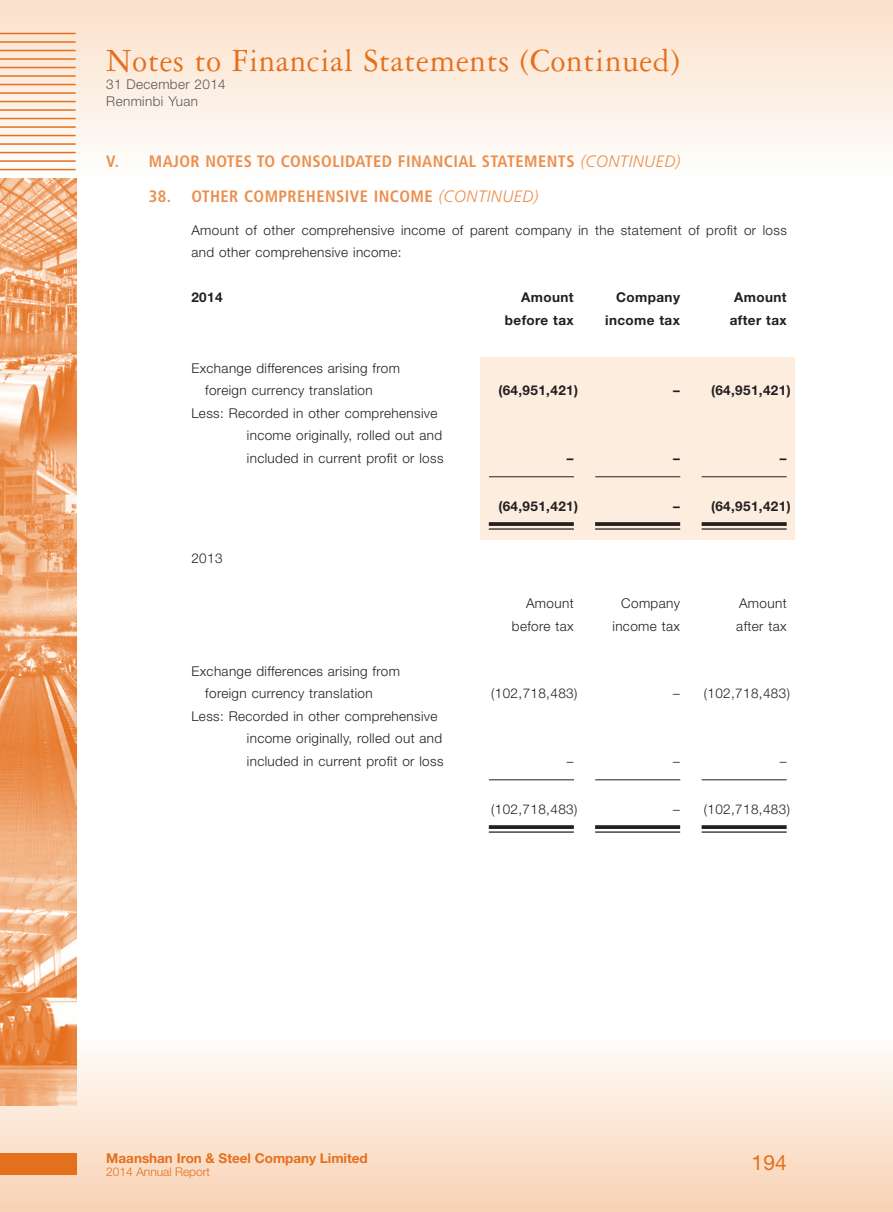
<style>
.page{position:relative;width:893px;height:1212px;background:#fff}
.page>*{position:absolute;margin:0;border:0;box-sizing:border-box;transform-origin:0 0}
.t1{font:34.5px "Garamond 3 LT Std";letter-spacing:.025em;color:#e4701e;scale:.95 1}
.t2{font:21px "Helvetica Neue LT Std";color:#e4701e}
.t3{font:700 condensed 16.5px "Frutiger LT Std";letter-spacing:.025em;color:#eb8f4e}
.t4{font:italic 300 16.5px "Frutiger LT Std";letter-spacing:.03em;color:#eb8f4e}
.t5{font:300 13.5px/22.5px "Helvetica Neue LT Std";letter-spacing:.03em;color:#231f20}
.t6{font:700 13.5px "Helvetica Neue LT Std";letter-spacing:.03em;color:#231f20}
.t7{font:700 13.5px "Helvetica Neue LT Std";color:#e4701e}
.t8{font:300 13.5px/16.5px "Helvetica Neue LT Std";letter-spacing:.03em;color:#57585a}
.t9{font:300 12px "Helvetica Neue LT Std";color:#e4701e}
.s1{font-weight:700;font-style:normal;font-stretch:condensed}
</style>
<div class="page">
<div style="left:0;top:1032px;width:893px;height:180px;background:linear-gradient(to bottom,#fefefd,#f9d2b3)"></div>
<div style="left:0;top:0;width:893px;height:181px;background:linear-gradient(to bottom,#fbe0c9,#fefefd)"></div>
<img style="left:0;top:179px;width:77px;height:927px">
<hr style="left:0;top:169px;width:76px;height:1px;background:#e4701e">
<hr style="left:0;top:160px;width:76px;height:2px;background:#e4701e">
<hr style="left:0;top:152px;width:76px;height:1px;background:#e4701e">
<hr style="left:0;top:143px;width:76px;height:2px;background:#e4701e">
<hr style="left:0;top:135px;width:76px;height:1px;background:#e4701e">
<hr style="left:0;top:126px;width:76px;height:2px;background:#e4701e">
<hr style="left:0;top:118px;width:76px;height:1px;background:#e4701e">
<hr style="left:0;top:109px;width:76px;height:2px;background:#e4701e">
<hr style="left:0;top:101px;width:76px;height:1px;background:#e4701e">
<hr style="left:0;top:92px;width:76px;height:2px;background:#e4701e">
<hr style="left:0;top:84px;width:76px;height:1px;background:#e4701e">
<hr style="left:0;top:75px;width:76px;height:2px;background:#e4701e">
<hr style="left:0;top:67px;width:76px;height:1px;background:#e4701e">
<hr style="left:0;top:58px;width:76px;height:2px;background:#e4701e">
<hr style="left:0;top:50px;width:76px;height:1px;background:#e4701e">
<hr style="left:0;top:41px;width:76px;height:2px;background:#e4701e">
<hr style="left:0;top:33px;width:76px;height:1px;background:#e4701e">
<div style="left:0;top:1153px;width:77px;height:22px;background:#e4701e"></div>
<div style="left:480px;top:357px;width:315px;height:183px;background:#fceddf"></div>
<hr style="left:489px;top:476px;width:85px;height:1px;background:#231f20">
<hr style="left:595px;top:476px;width:85px;height:1px;background:#231f20">
<hr style="left:702px;top:476px;width:85px;height:1px;background:#231f20">
<svg style="left:489px;top:522px;width:85px;height:4px"></svg>
<hr style="left:489px;top:528px;width:85px;height:2px;background:#231f20">
<svg style="left:595px;top:522px;width:85px;height:4px"></svg>
<hr style="left:595px;top:528px;width:85px;height:2px;background:#231f20">
<svg style="left:702px;top:522px;width:85px;height:4px"></svg>
<hr style="left:702px;top:528px;width:85px;height:2px;background:#231f20">
<hr style="left:489px;top:779px;width:85px;height:1px;background:#231f20">
<hr style="left:595px;top:779px;width:85px;height:1px;background:#231f20">
<hr style="left:702px;top:779px;width:85px;height:1px;background:#231f20">
<svg style="left:489px;top:825px;width:85px;height:4px"></svg>
<hr style="left:489px;top:831px;width:85px;height:2px;background:#231f20">
<svg style="left:595px;top:825px;width:85px;height:4px"></svg>
<hr style="left:595px;top:831px;width:85px;height:2px;background:#231f20">
<svg style="left:702px;top:825px;width:85px;height:4px"></svg>
<hr style="left:702px;top:831px;width:85px;height:2px;background:#231f20">
<h1 class="t1" style="left:106px;top:42px;width:605px">Notes to Financial Statements (Continued)</h1>
<p class="t8" style="left:106px;top:76px;width:121px">31 December 2014<br>Renminbi Yuan</p>
<p class="t3" style="left:106px;top:151px;width:109px">V. MAJOR NOTES</p>
<p class="t3" style="left:257px;top:151px;width:45px">TO CONSO</p>
<p class="t3" style="left:332px;top:151px;width:216px">LIDATE D FINANCIAL STATE MENTS</p>
<p class="t4" style="left:580px;top:152px;width:101px">(CONTINUED)</p>
<p class="t3" style="left:149px;top:187px;width:36px">38. OT</p>
<p class="t3" style="left:210px;top:187px;width:115px">HER COMPREHENSI</p>
<p class="t4" style="left:350px;top:187px;width:190px"><span class="s1">VE IN COME</span> (CONTINUED)</p>
<p class="t5" style="left:191px;top:218px;width:597px">Amount of other comprehensive income of parent company in the statement of profit or loss and other comprehensive income:</p>
<p class="t6" style="left:191px;top:289px;width:33px">2014</p>
<p class="t6" style="left:521px;top:289px;width:54px">Amount</p>
<p class="t6" style="left:616px;top:289px;width:65px">Company</p>
<p class="t6" style="left:734px;top:289px;width:54px">Amount</p>
<p class="t6" style="left:505px;top:312px;width:70px">before tax</p>
<p class="t6" style="left:605px;top:312px;width:76px">income tax</p>
<p class="t6" style="left:730px;top:312px;width:58px">after tax</p>
<p class="t5" style="left:205px;top:356px;width:196px;text-indent:-14px">Exchange differences arising from foreign currency translation</p>
<p class="t6" style="left:498px;top:382px;width:81px">(64,951,421)</p>
<p class="t6" style="left:673px;top:382px;width:119px">– (64,951,421)</p>
<p class="t5" style="left:247px;top:401px;width:198px;text-indent:-55px">Less: Recorded in other comprehensive income originally, rolled out and included in current profit or loss</p>
<p class="t5" style="left:191px;top:547px;width:33px">2013</p>
<p class="t5" style="left:205px;top:659px;width:196px;text-indent:-14px">Exchange differences arising from foreign currency translation</p>
<p class="t5" style="left:247px;top:704px;width:198px;text-indent:-55px">Less: Recorded in other comprehensive income originally, rolled out and included in current profit or loss</p>
<p class="t6" style="left:567px;top:450px;width:8px">–</p>
<p class="t6" style="left:673px;top:450px;width:8px">–</p>
<p class="t6" style="left:780px;top:450px;width:8px">–</p>
<p class="t6" style="left:498px;top:498px;width:81px">(64,951,421)</p>
<p class="t6" style="left:673px;top:498px;width:119px">– (64,951,421)</p>
<p class="t5" style="left:526px;top:592px;width:49px">Amount</p>
<p class="t5" style="left:621px;top:592px;width:60px">Company</p>
<p class="t5" style="left:739px;top:592px;width:49px">Amount</p>
<p class="t5" style="left:512px;top:614px;width:63px">before tax</p>
<p class="t5" style="left:612px;top:614px;width:69px">income tax</p>
<p class="t5" style="left:736px;top:614px;width:52px">after tax</p>
<p class="t5" style="left:491px;top:682px;width:88px">(102,718,483)</p>
<p class="t5" style="left:673px;top:682px;width:118px">– (102,718,483)</p>
<p class="t5" style="left:567px;top:749px;width:8px">–</p>
<p class="t5" style="left:673px;top:749px;width:8px">–</p>
<p class="t5" style="left:780px;top:749px;width:8px">–</p>
<p class="t5" style="left:491px;top:797px;width:88px">(102,718,483)</p>
<p class="t5" style="left:673px;top:797px;width:118px">– (102,718,483)</p>
<p class="t7" style="left:106px;top:1150px;width:263px">Maanshan Iron &amp; Steel Company Limited</p>
<p class="t9" style="left:106px;top:1165px;width:105px">2014 Annual Report</p>
<h2 class="t2" style="left:752px;top:1150px;width:37px">194</h2>
</div>
